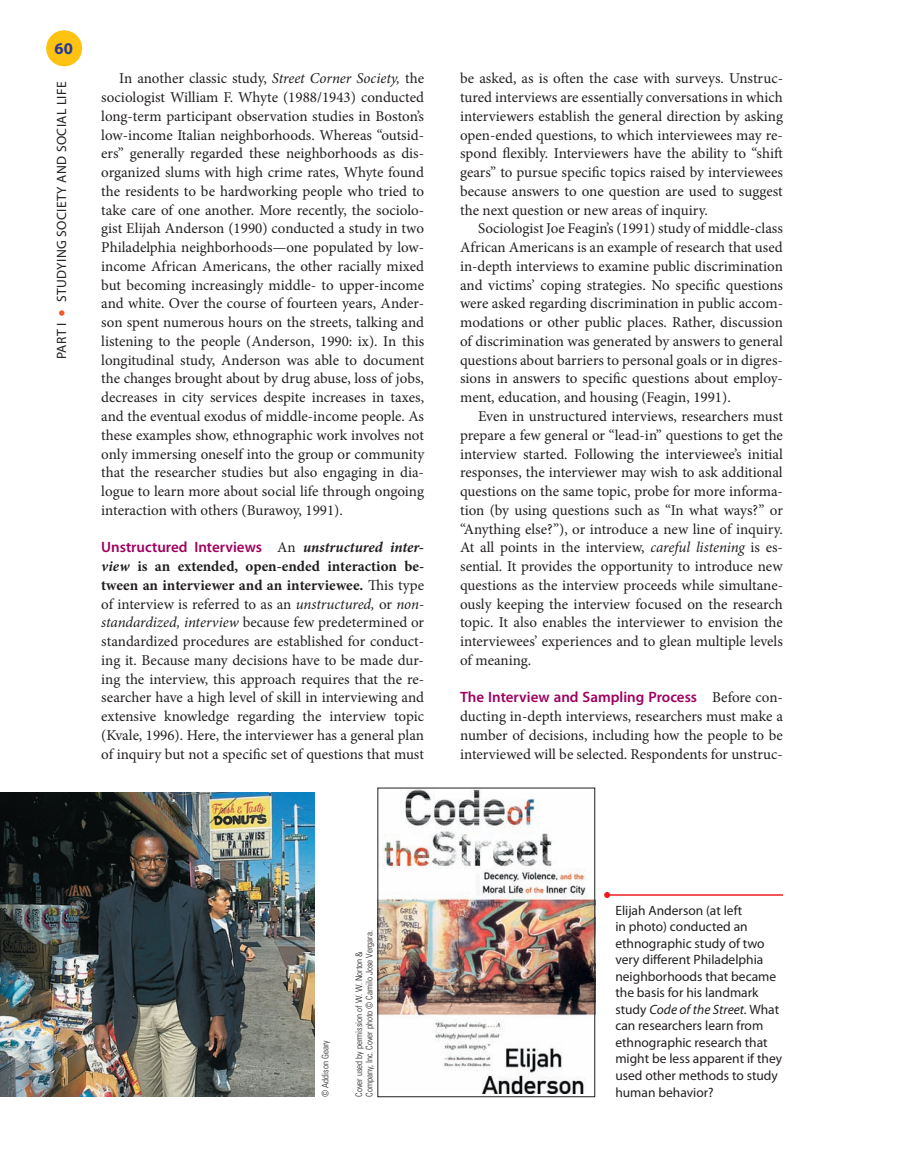
<style>
.page{position:relative;width:918px;height:1176px;background:#fff}
.page>*{position:absolute;margin:0;border:0;box-sizing:border-box;transform-origin:0 0}
.t1{font:700 16.5px "Myriad Pro";color:#273895}
.t2{font:15px/18.8px "Minion Pro";color:#231f20;text-align:justify}
.t3{font:13.5px/16.5px "Myriad Pro";color:#231f20}
.t4{font:13.5px "Myriad Pro";letter-spacing:.03em;color:#231f20}
.t5{font:300 condensed 9px/10.5px "Univers LT Std";color:#231f20}
.s1{color:#f15929}
.s2{font-style:italic}
.s3{font-family:"Myriad Pro";font-weight:600;color:#9e015e}
.s4{font-weight:700;font-style:italic}
.s5{font-weight:700}
</style>
<div class="page">
<div style="left:46px;top:30px;width:36px;height:36px;background:#fec210;border-radius:50%"></div>
<img style="left:0;top:792px;width:315px;height:304px">
<img style="left:379px;top:789px;width:214px;height:304px">
<hr style="left:607px;top:894px;width:176px;height:1px;background:#ee1d23">
<svg style="left:604px;top:892px;width:6px;height:5px"></svg>
<div style="left:377px;top:787px;width:218px;height:309px;border:1px solid #231f20"></div>
<p class="t1" style="left:55px;top:42px;width:20px">60</p>
<p class="t4" style="left:56px;top:359px;width:279px;rotate:-90deg">PART I <span class="s1">●</span> STUDYING SOCIETY AND SOCIAL LIFE</p>
<p class="t2" style="left:101px;top:70px;width:325px;text-indent:18px">In another classic study, <span class="s2">Street Corner Society,</span> the sociologist William F. Whyte (1988/1943) conducted long-term participant observation studies in Boston’s low-income Italian neighborhoods. Whereas “outsid&shy;ers” generally regarded these neighborhoods as dis&shy;organized slums with high crime rates, Whyte found the residents to be hardworking people who tried to take care of one another. More recently, the sociolo&shy;gist Elijah Anderson (1990) conducted a study in two Philadelphia neighborhoods— one populated by low&shy;income African Americans, the other racially mixed but becoming increasingly middle- to upper-income and white. Over the course of fourteen years, Ander&shy;son spent numerous hours on the streets, talking and listening to the people (Anderson, 1990: ix). In this longitudinal study, Anderson was able to document the changes brought about by drug abuse, loss of jobs, decreases in city services despite increases in taxes, and the eventual exodus of middle-income people. As these examples show, ethnographic work involves not only immersing oneself into the group or community that the researcher studies but also engaging in dia&shy;logue to learn more about social life through ongoing interaction with others (Burawoy, 1991).</p>
<p class="t2" style="left:101px;top:539px;width:324px"><span class="s3">Unstructured Interviews</span> An <span class="s4">unstructured inter&shy;view</span> <span class="s5">is an extended, open-ended interaction be&shy;tween an interviewer and an interviewee.</span> This type of interview is referred to as an <span class="s2">unstructured,</span> or <span class="s2">non&shy;standardized, interview</span> because few predetermined or standardized procedures are established for conduct&shy;ing it. Because many decisions have to be made dur&shy;ing the interview, this approach requires that the re&shy;searcher have a high level of skill in interviewing and extensive knowledge regarding the interview topic (Kvale, 1996). Here, the interviewer has a general plan of inquiry but not a specific set of questions that must</p>
<p class="t2" style="left:460px;top:70px;width:324px">be asked, as is often the case with surveys. Unstruc-</p>
<p class="t2" style="left:460px;top:89px;width:324px">tured interviews are essentially conversations in which</p>
<p class="t2" style="left:460px;top:108px;width:324px">interviewers establish the general direction by asking</p>
<p class="t2" style="left:460px;top:126px;width:324px">open-ended questions, to which interviewees may re-</p>
<p class="t2" style="left:460px;top:145px;width:324px">spond flexibly. Interviewers have the ability to “shift</p>
<p class="t2" style="left:460px;top:164px;width:324px">gears” to pursue specific topics raised by interviewees</p>
<p class="t2" style="left:460px;top:183px;width:324px">because answers to one question are used to suggest</p>
<p class="t2" style="left:460px;top:201px;width:249px">the next question or new areas of inquiry.</p>
<p class="t2" style="left:478px;top:220px;width:306px">Sociologist Joe Feagin’s (1991) study of middle-class</p>
<p class="t2" style="left:460px;top:239px;width:324px">African Americans is an example of research that used</p>
<p class="t2" style="left:460px;top:258px;width:324px">in-depth interviews to examine public discrimination</p>
<p class="t2" style="left:460px;top:276px;width:324px">and victims’ coping strategies. No specific questions</p>
<p class="t2" style="left:460px;top:295px;width:324px">were asked regarding discrimination in public accom-</p>
<p class="t2" style="left:460px;top:314px;width:324px">modations or other public places. Rather, discussion</p>
<p class="t2" style="left:460px;top:333px;width:324px">of discrimination was generated by answers to general</p>
<p class="t2" style="left:460px;top:351px;width:324px">questions about barriers to personal goals or in digres-</p>
<p class="t2" style="left:460px;top:370px;width:324px">sions in answers to specific questions about employ-</p>
<p class="t2" style="left:460px;top:389px;width:272px">ment, education, and housing (Feagin, 1991).</p>
<p class="t2" style="left:478px;top:408px;width:306px">Even in unstructured interviews, researchers must</p>
<p class="t2" style="left:460px;top:426px;width:324px">prepare a few general or “lead-in” questions to get the</p>
<p class="t2" style="left:460px;top:445px;width:324px">interview started. Following the interviewee’s initial</p>
<p class="t2" style="left:460px;top:464px;width:324px">responses, the interviewer may wish to ask additional</p>
<p class="t2" style="left:460px;top:483px;width:324px">questions on the same topic, probe for more informa-</p>
<p class="t2" style="left:460px;top:501px;width:324px">tion (by using questions such as “In what ways?” or</p>
<p class="t2" style="left:460px;top:520px;width:324px">“Anything else?”), or introduce a new line of inquiry.</p>
<p class="t2" style="left:460px;top:539px;width:324px">At all points in the interview, <span class="s2">careful listening</span> is es-</p>
<p class="t2" style="left:460px;top:558px;width:324px">sential. It provides the opportunity to introduce new</p>
<p class="t2" style="left:460px;top:576px;width:324px">questions as the interview proceeds while simultane-</p>
<p class="t2" style="left:460px;top:595px;width:324px">ously keeping the interview focused on the research</p>
<p class="t2" style="left:460px;top:614px;width:324px">topic. It also enables the interviewer to envision the</p>
<p class="t2" style="left:460px;top:633px;width:324px">interviewees’ experiences and to glean multiple levels</p>
<p class="t2" style="left:460px;top:651px;width:73px">of meaning.</p>
<p class="t2" style="left:460px;top:689px;width:324px"><span class="s3">The Interview and Sampling Process</span> Before con&shy;ducting in-depth interviews, researchers must make a number of decisions, including how the people to be interviewed will be selected. Respondents for unstruc-</p>
<p class="t5" style="left:321px;top:1096px;width:58px;rotate:-90deg">© Addison Geary</p>
<p class="t5" style="left:354px;top:1096px;width:168px;rotate:-90deg">Cover used by permission of W. W. Norton &amp;<br>Company, Inc. Cover photo © Camilo Jose Vergara.</p>
<p class="t3" style="left:615px;top:902px;width:168px">Elijah Anderson (at left<br>in photo) conducted an ethnographic study of two very different Philadelphia neighborhoods that became the basis for his landmark study <span class="s2">Code of the Street.</span> What can researchers learn from ethnographic research that might be less apparent if they used other methods to study human behavior?</p>
</div>
